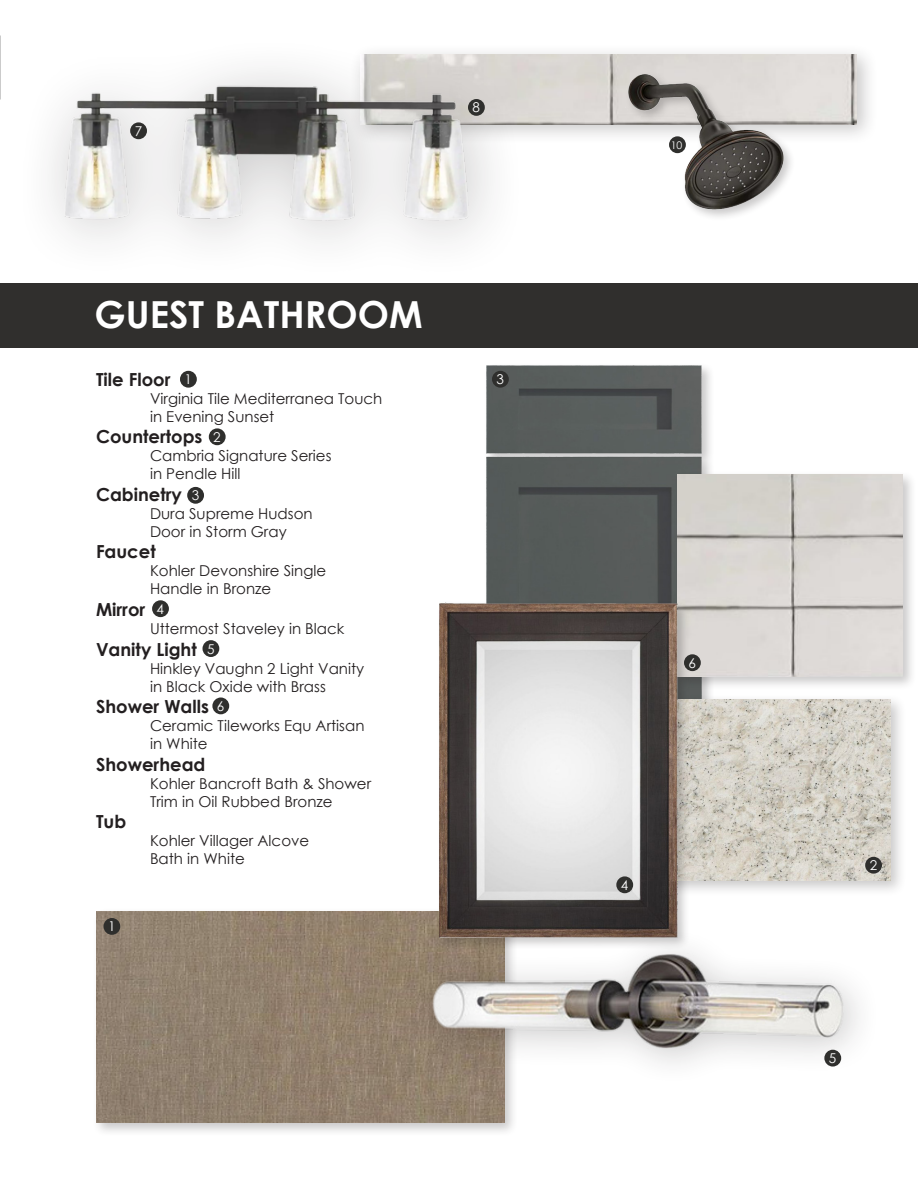
<style>
.page{position:relative;width:918px;height:1188px;background:#fff}
.page>*{position:absolute;margin:0;border:0;box-sizing:border-box;transform-origin:0 0}
.t1{font:700 37.35px "Century Gothic";color:#fff}
.t2{font:700 18px "Century Gothic";color:#231f20}
.t3{font:15px/18px "Century Gothic";color:#231f20}
.t4{font:13.5px "Century Gothic";color:#fff}
.t5{font:10.5px "Century Gothic";color:#fff}
</style>
<div class="page">
<div style="left:1px;top:283px;width:917px;height:65px;background:#302f2d"></div>
<div style="left:484px;top:362px;width:231px;height:388px;background:#231f20;opacity:.24"></div>
<img style="left:487px;top:365px;width:215px;height:329px">
<div style="left:92px;top:907px;width:426px;height:230px;background:#231f20;opacity:.24"></div>
<img style="left:96px;top:911px;width:408px;height:211px">
<div style="left:349px;top:43px;width:529px;height:102px;background:#231f20;opacity:.24"></div>
<img style="left:528px;top:54px;width:329px;height:70px">
<div style="left:14px;top:34px;width:514px;height:248px;background:#231f20;opacity:.24"></div>
<img style="left:64px;top:86px;width:404px;height:135px">
<div style="left:673px;top:471px;width:243px;height:220px;background:#231f20;opacity:.24"></div>
<img style="left:678px;top:475px;width:225px;height:201px">
<div style="left:619px;top:694px;width:287px;height:203px;background:#231f20;opacity:.24"></div>
<img style="left:690px;top:700px;width:200px;height:181px">
<div style="left:436px;top:600px;width:254px;height:350px;background:#231f20;opacity:.24"></div>
<img style="left:439px;top:600px;width:239px;height:326px">
<div style="left:404px;top:926px;width:478px;height:161px;background:#231f20;opacity:.24"></div>
<img style="left:432px;top:954px;width:412px;height:95px">
<div style="left:625px;top:71px;width:171px;height:151px;background:#231f20;opacity:.24"></div>
<img style="left:626px;top:74px;width:157px;height:135px">
<div style="left:130px;top:122px;width:17px;height:17px;background:#2f2f2d;border-radius:50%"></div>
<div style="left:468px;top:99px;width:17px;height:17px;background:#2f2f2d;border-radius:50%"></div>
<div style="left:669px;top:136px;width:17px;height:17px;background:#2f2f2d;border-radius:50%"></div>
<div style="left:180px;top:371px;width:17px;height:17px;background:#2f2f2d;border-radius:50%"></div>
<div style="left:209px;top:428px;width:17px;height:17px;background:#2f2f2d;border-radius:50%"></div>
<div style="left:187px;top:487px;width:17px;height:17px;background:#2f2f2d;border-radius:50%"></div>
<div style="left:152px;top:600px;width:17px;height:17px;background:#2f2f2d;border-radius:50%"></div>
<div style="left:203px;top:640px;width:16px;height:17px;background:#2f2f2d;border-radius:50%"></div>
<div style="left:212px;top:698px;width:17px;height:16px;background:#2f2f2d;border-radius:50%"></div>
<div style="left:104px;top:918px;width:16px;height:17px;background:#2f2f2d;border-radius:50%"></div>
<div style="left:865px;top:857px;width:17px;height:17px;background:#2f2f2d;border-radius:50%"></div>
<div style="left:492px;top:371px;width:17px;height:17px;background:#2f2f2d;border-radius:50%"></div>
<div style="left:616px;top:876px;width:17px;height:17px;background:#2f2f2d;border-radius:50%"></div>
<div style="left:824px;top:1050px;width:17px;height:17px;background:#2f2f2d;border-radius:50%"></div>
<div style="left:684px;top:654px;width:17px;height:17px;background:#2f2f2d;border-radius:50%"></div>
<p class="t4" style="left:135px;top:122px;width:9px">7</p>
<p class="t4" style="left:473px;top:98px;width:9px">8</p>
<p class="t1" style="left:94px;top:286px;width:330px">GUEST BATHROOM</p>
<p class="t2" style="left:96px;top:365px;width:76px">Tile Floor</p>
<p class="t3" style="left:150px;top:389px;width:234px">Virginia Tile Mediterranea Touch</p>
<p class="t3" style="left:150px;top:407px;width:126px">in Evening Sunset</p>
<p class="t2" style="left:96px;top:423px;width:108px">Countertops</p>
<p class="t3" style="left:150px;top:447px;width:183px">Cambria Signature Series</p>
<p class="t3" style="left:150px;top:465px;width:92px">in Pendle Hill</p>
<p class="t2" style="left:96px;top:481px;width:88px">Cabinetry</p>
<p class="t3" style="left:150px;top:504px;width:164px">Dura Supreme Hudson<br>Door in Storm Gray</p>
<p class="t2" style="left:96px;top:538px;width:61px">Faucet</p>
<p class="t3" style="left:150px;top:562px;width:178px">Kohler Devonshire Single</p>
<p class="t3" style="left:150px;top:580px;width:123px">Handle in Bronze</p>
<p class="t2" style="left:96px;top:596px;width:51px">Mirror</p>
<p class="t3" style="left:150px;top:619px;width:196px">Uttermost Staveley in Black</p>
<p class="t2" style="left:96px;top:635px;width:102px">Vanity Light</p>
<p class="t3" style="left:150px;top:659px;width:216px">Hinkley Vaughn 2 Light Vanity</p>
<p class="t3" style="left:150px;top:677px;width:177px">in Black Oxide with Brass</p>
<p class="t2" style="left:96px;top:693px;width:115px">Shower Walls</p>
<p class="t3" style="left:150px;top:717px;width:216px">Ceramic Tileworks Equ Artisan</p>
<p class="t3" style="left:150px;top:735px;width:59px">in White</p>
<p class="t2" style="left:96px;top:751px;width:111px">Showerhead</p>
<p class="t3" style="left:150px;top:774px;width:223px">Kohler Bancroft Bath &amp; Shower</p>
<p class="t3" style="left:150px;top:792px;width:184px">Trim in Oil Rubbed Bronze</p>
<p class="t2" style="left:96px;top:808px;width:32px">Tub</p>
<p class="t3" style="left:150px;top:832px;width:161px">Kohler Villager Alcove</p>
<p class="t3" style="left:150px;top:850px;width:96px">Bath in White</p>
<p class="t4" style="left:185px;top:370px;width:9px">1</p>
<p class="t4" style="left:213px;top:428px;width:9px">2</p>
<p class="t4" style="left:192px;top:486px;width:9px">3</p>
<p class="t4" style="left:157px;top:599px;width:9px">4</p>
<p class="t4" style="left:207px;top:639px;width:9px">5</p>
<p class="t4" style="left:217px;top:697px;width:9px">6</p>
<p class="t4" style="left:108px;top:917px;width:9px">1</p>
<p class="t4" style="left:497px;top:370px;width:9px">3</p>
<p class="t5" style="left:671px;top:138px;width:13px">10</p>
<p class="t4" style="left:689px;top:653px;width:9px">6</p>
<p class="t4" style="left:621px;top:876px;width:9px">4</p>
<p class="t4" style="left:870px;top:856px;width:9px">2</p>
<p class="t4" style="left:829px;top:1049px;width:9px">5</p>
</div>
